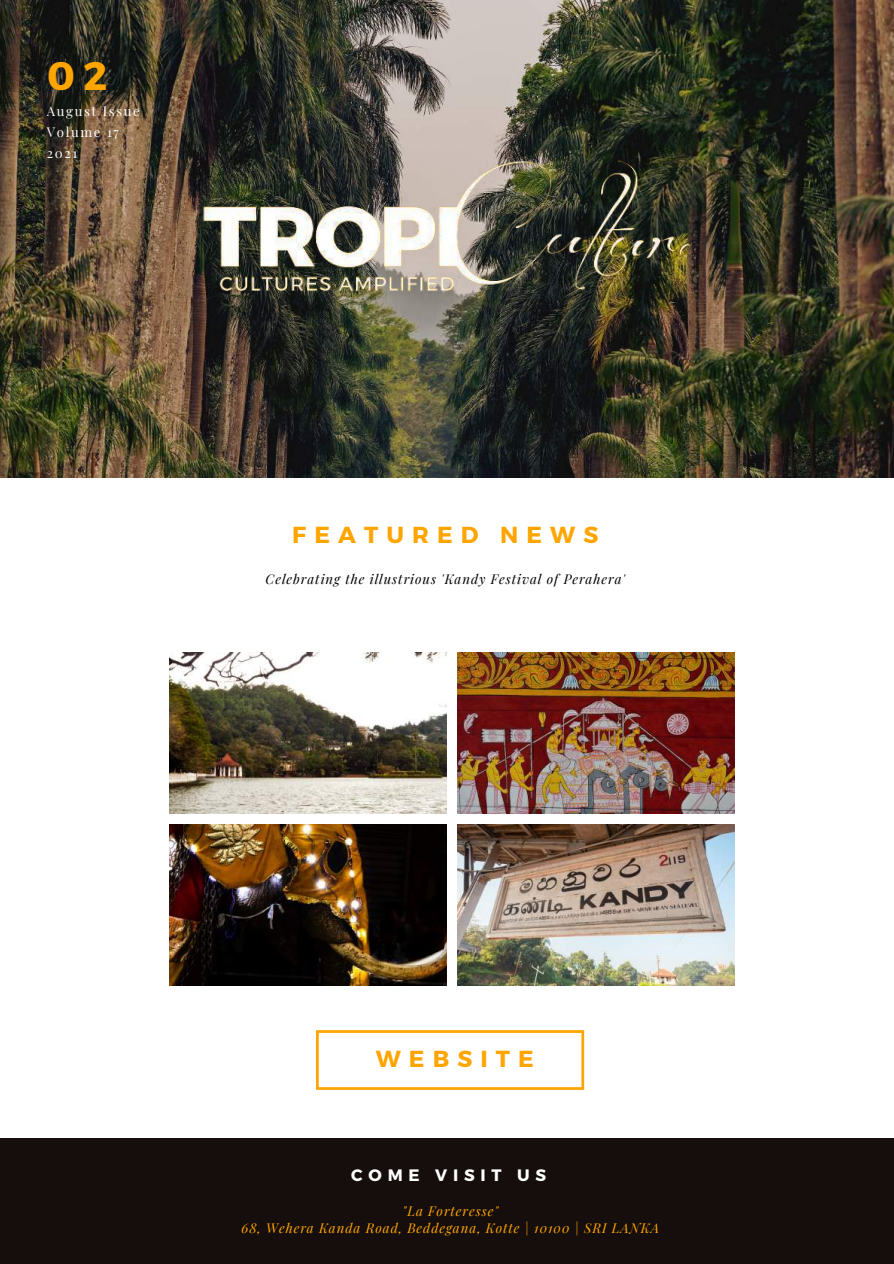
<style>
.page{position:relative;width:894px;height:1264px;background:#fff}
.page>*{position:absolute;margin:0;border:0;box-sizing:border-box;transform-origin:0 0}
.t1{font:700 39.75px "Montserrat";color:#ffa500}
.t2{font:700 23.25px "Montserrat";letter-spacing:.35em;color:#ffa500}
.t3{font:700 16.5px "Montserrat";letter-spacing:.35em;color:#fff}
.t4{font:italic 13.2px/17.7px "Playfair Display";letter-spacing:.07em;color:#ffa500;text-align:center}
.t5{font:italic 13.2px "Playfair Display";letter-spacing:.07em;color:#000}
.t6{font:13.2px/21px "Playfair Display";letter-spacing:.12em;color:#fff}
</style>
<div class="page">
<img style="left:0;top:0;width:893px;height:477px">
<img style="left:169px;top:652px;width:277px;height:161px">
<img style="left:169px;top:824px;width:277px;height:161px">
<img style="left:457px;top:652px;width:277px;height:161px">
<img style="left:457px;top:824px;width:277px;height:161px">
<svg style="left:316px;top:1030px;width:268px;height:59px"></svg>
<div style="left:0;top:1138px;width:893px;height:125px;background:#150e0c"></div>
<img style="left:159px;top:127px;width:580px;height:205px">
<h1 class="t1" style="left:47px;top:50px;width:62px">02</h1>
<p class="t6" style="left:47px;top:100px;width:94px">August Issue<br>Volume 17<br>2021</p>
<h2 class="t2" style="left:292px;top:519px;width:307px">FEATURED NEWS</h2>
<p class="t5" style="left:265px;top:569px;width:361px">Celebrating the illustrious 'Kandy Festival of Perahera'</p>
<h2 class="t2" style="left:375px;top:1043px;width:159px">WEBSITE</h2>
<p class="t3" style="left:351px;top:1164px;width:196px">COME VISIT US</p>
<p class="t4" style="left:241px;top:1201px;width:419px">"La Forteresse"<br>68, Wehera Kanda Road, Beddegana, Kotte | 10100 | SRI LANKA</p>
</div>
